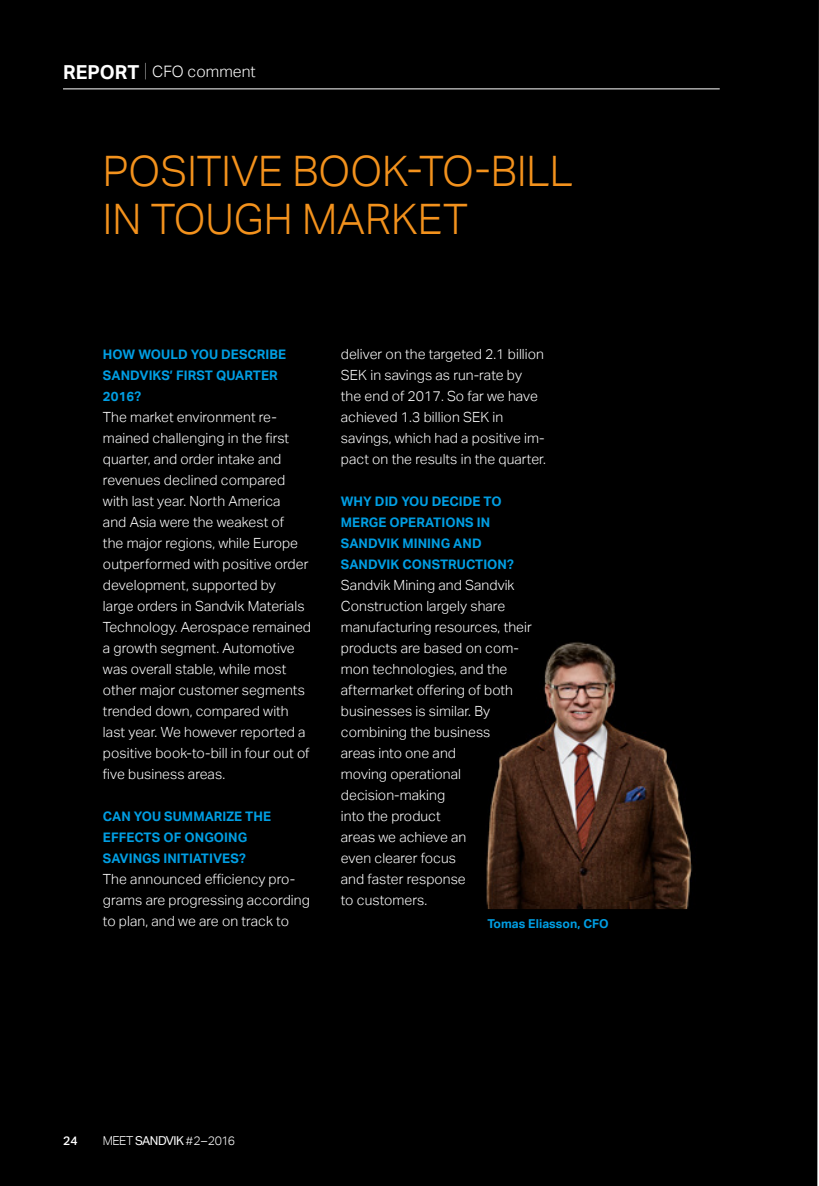
<style>
.page{position:relative;width:819px;height:1186px;background:#fff}
.page>*{position:absolute;margin:0;border:0;box-sizing:border-box;transform-origin:0 0}
.t1{font:300 42px/47.2px "Aktiv Grotesk";color:#f3921d}
.t2{font:300 15.75px "Aktiv Grotesk";letter-spacing:.005em;color:#fff}
.t3{font:300 14px/21px "Aktiv Grotesk";letter-spacing:.005em;color:#fff}
.t4{font:700 13.12px/21px "Aktiv Grotesk";letter-spacing:.005em;color:#009ee3}
.t5{font:12.25px "Aktiv Grotesk";letter-spacing:-.04em;color:#fff}
.t6{font:700 12.25px "Aktiv Grotesk";letter-spacing:.005em;color:#009ee3}
.t7{font:500 12.25px "Aktiv Grotesk";color:#fff}
.s1{font-weight:700;font-size:19.25px}
.s2{font-weight:100;font-size:19.25px}
.s3{font-weight:300}
</style>
<div class="page">
<div style="left:0;top:0;width:818px;height:1186px;background:#000"></div>
<hr style="left:63px;top:89px;width:656px;height:1px;background:#fff">
<img style="left:474px;top:630px;width:226px;height:279px">
<p class="t2" style="left:63px;top:62px;width:194px"><span class="s1">REPORT</span> <span class="s2">|</span> CFO comment</p>
<h1 class="t1" style="left:103px;top:148px;width:471px">POSITIVE BOOK-TO-BILL<br>IN TOUGH MARKET</h1>
<p class="t4" style="left:103px;top:344px;width:184px">HOW WOULD YOU DESCRIBE<br>SANDVIKS’ FIRST QUARTER<br>2016?</p>
<p class="t3" style="left:103px;top:406px;width:209px">The market environment re&shy;mained challenging in the first quarter, and order intake and revenues declined compared with last year. North America<br>and Asia were the weakest of<br>the major regions, while Europe outperformed with positive order development, supported by<br>large orders in Sandvik Materials<br>Technology. Aerospace remained a growth segment. Automotive was overall stable, while most other major customer segments trended down, compared with last year. We however reported a positive book-to-bill in four out of five business areas.</p>
<p class="t4" style="left:103px;top:806px;width:169px">CAN YOU SUMMARIZE THE<br>EFFECTS OF ONGOING<br>SAVINGS INITIATIVES?</p>
<p class="t3" style="left:103px;top:868px;width:208px">The announced efficiency pro&shy;grams are progressing according to plan, and we are on track to</p>
<p class="t3" style="left:341px;top:343px;width:206px">deliver on the targeted 2.1 billion<br>SEK in savings as run-rate by<br>the end of 2017. So far we have achieved 1.3 billion SEK in savings, which had a positive im&shy;pact on the results in the quarter.</p>
<p class="t4" style="left:341px;top:491px;width:174px">WHY DID YOU DECIDE TO<br>MERGE OPERATIONS IN<br>SANDVIK MINING AND<br>SANDVIK CONSTRUCTION?</p>
<p class="t3" style="left:341px;top:574px;width:192px">Sandvik Mining and Sandvik<br>Construction largely share manufacturing resources, their products are based on com&shy;mon technologies, and the aftermarket offering of both businesses is similar. By combining the business<br>areas into one and<br>moving operational decision-making<br>into the product<br>areas we achieve an<br>even clearer focus<br>and faster response<br>to customers.</p>
<p class="t6" style="left:487px;top:916px;width:123px">Tomas Eliasson, CFO</p>
<p class="t7" style="left:63px;top:1133px;width:16px">24</p>
<p class="t5" style="left:103px;top:1133px;width:134px"><span class="s3">MEET</span> SANDVIK <span class="s3">#</span><span class="s3">2–2016</span></p>
</div>
